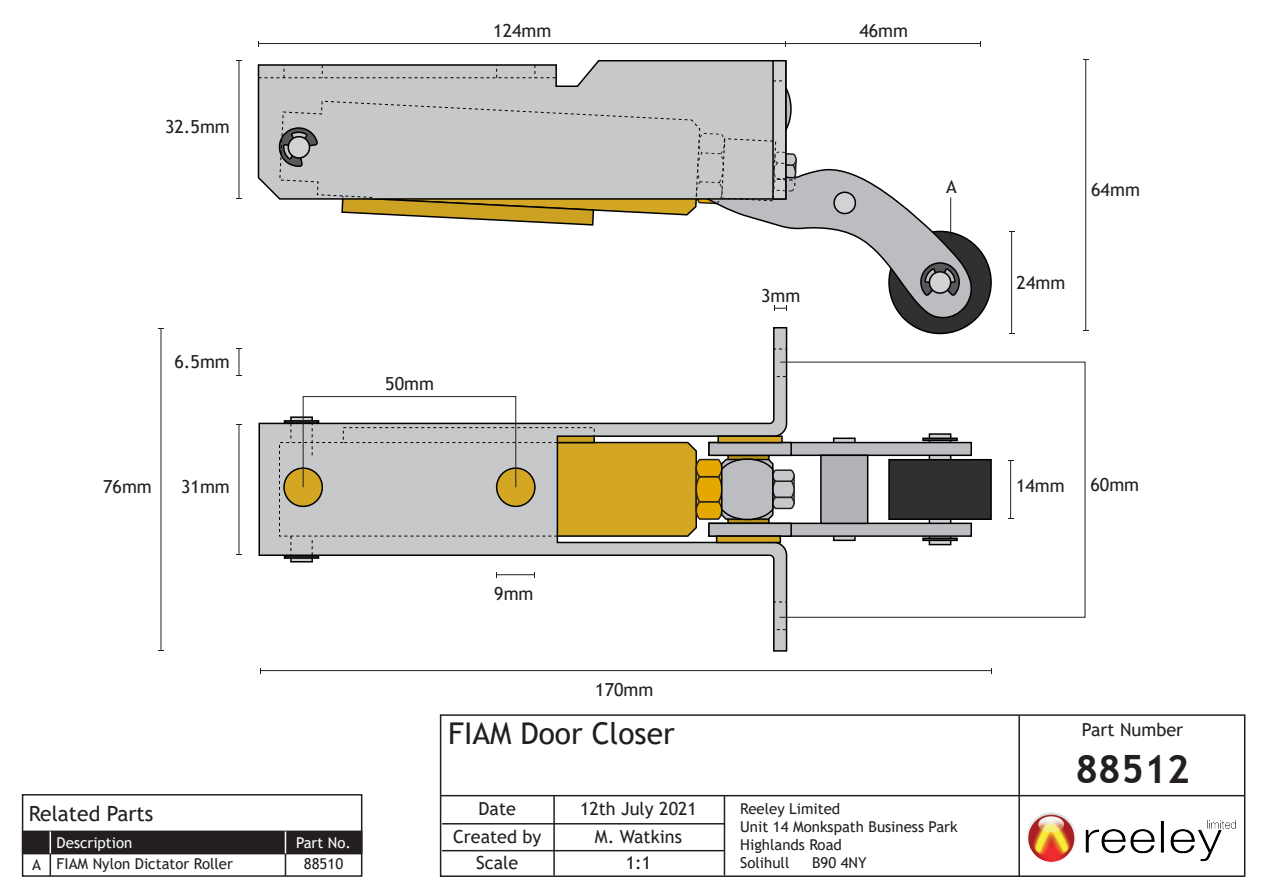
<style>
.page{position:relative;width:1263px;height:893px;background:#fff}
.page>*{position:absolute;margin:0;border:0;box-sizing:border-box;transform-origin:0 0}
.t1{font:700 39px "Trebuchet MS";color:#231f20}
.t2{font:30px "Trebuchet MS";color:#231f20}
.t3{font:21px "Trebuchet MS";color:#231f20}
.t4{font:18px/28.3px "Trebuchet MS";color:#231f20;text-align:center}
.t5{font:15px/18px "Trebuchet MS";color:#231f20}
.t6{font:15px "Trebuchet MS";color:#fff}
</style>
<div class="page">
<div style="left:440px;top:714px;width:805px;height:163px;border:2px solid #231f20"></div>
<hr style="left:1018px;top:715px;width:2px;height:161px;background:#231f20">
<hr style="left:1019px;top:795px;width:226px;height:1px;background:#231f20">
<hr style="left:553px;top:795px;width:2px;height:80px;background:#231f20">
<hr style="left:442px;top:823px;width:282px;height:1px;background:#231f20">
<hr style="left:442px;top:850px;width:282px;height:1px;background:#231f20">
<hr style="left:441px;top:795px;width:578px;height:1px;background:#231f20">
<hr style="left:724px;top:795px;width:1px;height:80px;background:#231f20">
<img style="left:1027px;top:813px;width:194px;height:48px">
<img style="left:1207px;top:820px;width:28px;height:8px">
<div style="left:22px;top:831px;width:340px;height:23px;background:#231f20"></div>
<div style="left:22px;top:794px;width:340px;height:83px;border:2px solid #231f20"></div>
<hr style="left:50px;top:831px;width:1px;height:45px;background:#231f20">
<hr style="left:23px;top:853px;width:339px;height:1px;background:#231f20">
<hr style="left:23px;top:831px;width:339px;height:1px;background:#231f20">
<hr style="left:285px;top:831px;width:1px;height:45px;background:#231f20">
<svg style="left:50px;top:831px;width:1px;height:22px"></svg>
<svg style="left:285px;top:831px;width:1px;height:22px"></svg>
<div style="left:889px;top:231px;width:102px;height:102px;background:#312f30;border-radius:50%"></div>
<svg style="left:778px;top:88px;width:195px;height:231px"></svg>
<svg style="left:257px;top:60px;width:530px;height:137px;background:#c5c6c8"></svg>
<div style="left:772px;top:60px;width:14px;height:140px;background:#d1d2d4;border:2px solid #000001"></div>
<svg style="left:258px;top:65px;width:299px;height:13px;background:#b2b3b5"></svg>
<svg style="left:919px;top:261px;width:42px;height:58px;background:#828385"></svg>
<div style="left:929px;top:272px;width:22px;height:21px;background:#d1d2d4;border-radius:50%"></div>
<div style="left:929px;top:271px;width:22px;height:23px;border:2px solid #000001;border-radius:50%"></div>
<div style="left:834px;top:192px;width:21px;height:22px;background:#d1d2d4;border-radius:50%"></div>
<div style="left:833px;top:192px;width:23px;height:22px;border:2px solid #000001;border-radius:50%"></div>
<svg style="left:277px;top:100px;width:521px;height:126px;background:#c2bfb6"></svg>
<svg style="left:258px;top:327px;width:530px;height:325px"></svg>
<svg style="left:773px;top:629px;width:13px;height:1px"></svg>
<svg style="left:773px;top:349px;width:13px;height:1px"></svg>
<svg style="left:284px;top:420px;width:35px;height:3px"></svg>
<svg style="left:284px;top:555px;width:35px;height:4px"></svg>
<svg style="left:278px;top:423px;width:501px;height:132px;background:#bdb396"></svg>
<hr style="left:259px;top:43px;width:526px;height:1px;background:#231f20">
<hr style="left:786px;top:43px;width:195px;height:1px;background:#231f20">
<hr style="left:1011px;top:232px;width:1px;height:101px;background:#231f20">
<hr style="left:239px;top:424px;width:1px;height:131px;background:#231f20">
<hr style="left:261px;top:670px;width:730px;height:1px;background:#231f20">
<hr style="left:1085px;top:59px;width:1px;height:271px;background:#231f20">
<svg style="left:779px;top:362px;width:306px;height:256px"></svg>
<hr style="left:161px;top:328px;width:1px;height:323px;background:#231f20">
<svg style="left:236px;top:348px;width:6px;height:28px"></svg>
<hr style="left:239px;top:61px;width:1px;height:137px;background:#231f20">
<svg style="left:774px;top:305px;width:13px;height:6px"></svg>
<hr style="left:950px;top:197px;width:1px;height:43px;background:#231f20">
<div style="left:284px;top:468px;width:38px;height:38px;background:#d3a624;border-radius:50%"></div>
<div style="left:283px;top:467px;width:40px;height:40px;border:2px solid #000001;border-radius:50%"></div>
<div style="left:497px;top:468px;width:38px;height:38px;background:#d3a624;border-radius:50%"></div>
<div style="left:496px;top:467px;width:40px;height:40px;border:2px solid #000001;border-radius:50%"></div>
<hr style="left:497px;top:574px;width:37px;height:1px;background:#231f20">
<div style="left:303px;top:396px;width:213px;height:91px;border:1px solid #231f20"></div>
<p class="t4" style="left:165px;top:112px;width:66px">32.5mm</p>
<p class="t4" style="left:175px;top:348px;width:57px">6.5mm</p>
<p class="t4" style="left:385px;top:370px;width:50px">50mm</p>
<p class="t4" style="left:493px;top:17px;width:60px">124mm</p>
<p class="t4" style="left:859px;top:17px;width:50px">46mm</p>
<p class="t4" style="left:761px;top:281px;width:41px">3mm</p>
<p class="t4" style="left:946px;top:172px;width:12px">A</p>
<p class="t4" style="left:1091px;top:176px;width:50px">64mm</p>
<p class="t4" style="left:1016px;top:269px;width:50px">24mm</p>
<p class="t4" style="left:103px;top:472px;width:50px">76mm</p>
<p class="t4" style="left:181px;top:472px;width:50px">31mm</p>
<p class="t4" style="left:1016px;top:472px;width:50px">14mm</p>
<p class="t4" style="left:1090px;top:470px;width:50px">60mm</p>
<p class="t4" style="left:494px;top:579px;width:41px">9mm</p>
<p class="t4" style="left:595px;top:675px;width:60px">170mm</p>
<h2 class="t2" style="left:448px;top:714px;width:228px">FIAM Door Closer</h2>
<p class="t4" style="left:1082px;top:716px;width:103px">Part Number</p>
<h1 class="t1" style="left:1075px;top:745px;width:116px">88512</h1>
<p class="t3" style="left:29px;top:800px;width:126px">Related Parts</p>
<p class="t5" style="left:57px;top:855px;width:178px">FIAM Nylon Dictator Roller</p>
<p class="t6" style="left:57px;top:833px;width:77px">Description</p>
<p class="t5" style="left:32px;top:855px;width:10px">A</p>
<p class="t6" style="left:296px;top:833px;width:56px">Part No.</p>
<p class="t5" style="left:304px;top:855px;width:41px">88510</p>
<p class="t4" style="left:453px;top:794px;width:90px">Date<br>Created by</p>
<p class="t4" style="left:580px;top:794px;width:118px">12th July 2021</p>
<p class="t4" style="left:595px;top:823px;width:89px">M. Watkins</p>
<p class="t4" style="left:476px;top:848px;width:44px">Scale</p>
<p class="t4" style="left:626px;top:848px;width:27px">1:1</p>
<p class="t5" style="left:740px;top:799px;width:219px">Reeley Limited<br>Unit 14 Monkspath Business Park<br>Highlands Road<br>Solihull</p>
<p class="t5" style="left:812px;top:853px;width:56px">B90 4NY</p>
</div>
